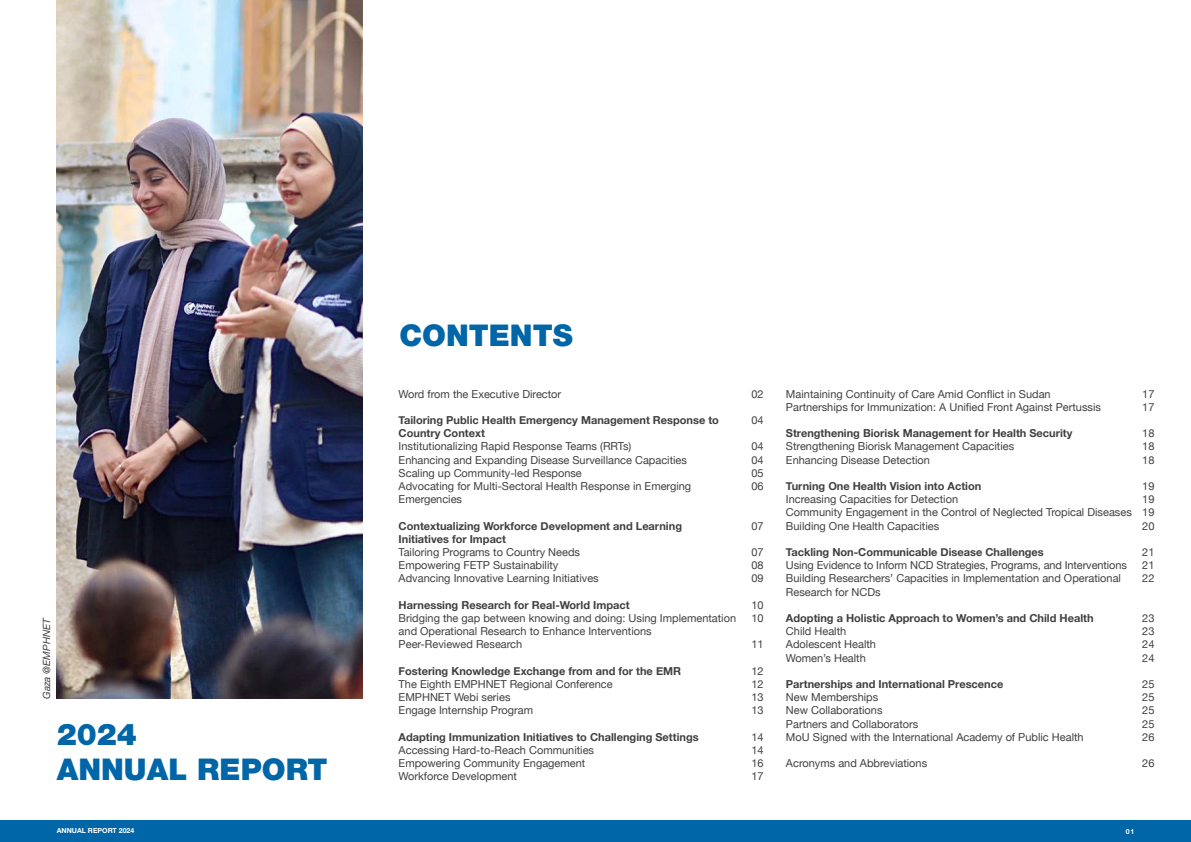
<style>
.page{position:relative;width:1191px;height:842px;background:#fff}
.page>*{position:absolute;margin:0;border:0;box-sizing:border-box;transform-origin:0 0}
.t1{font:900 30px/35px "Helvetica Neue LT Pro";color:#0066a8}
.t2{font:11px/13.2px "Helvetica Neue";color:#404040}
.t3{font:700 11px/13.2px "Helvetica Neue";color:#404040}
.t4{font:italic 10px "Helvetica Neue LT Pro";color:#404040}
.t5{font:700 7px "Helvetica Neue LT Pro";color:#fff}
</style>
<div class="page">
<div style="left:0;top:820px;width:1191px;height:22px;background:#0066a8"></div>
<img style="left:57px;top:0;width:306px;height:699px">
<p class="t4" style="left:41px;top:699px;width:83px;rotate:-90deg">Gaza @EMPHNET</p>
<h1 class="t1" style="left:57px;top:717px;width:272px">2024<br>ANNUAL REPORT</h1>
<h1 class="t1" style="left:399px;top:317px;width:175px">CONTENTS</h1>
<p class="t2" style="left:399px;top:388px;width:164px">Word from the Executive Director</p>
<p class="t3" style="left:399px;top:414px;width:322px">Tailoring Public Health Emergency Management Response to<br>Country Context</p>
<p class="t2" style="left:399px;top:440px;width:294px">Institutionalizing Rapid Response Teams (RRTs)<br>Enhancing and Expanding Disease Surveillance Capacities Scaling up Community-led Response<br>Advocating for Multi-Sectoral Health Response in Emerging Emergencies</p>
<p class="t3" style="left:399px;top:519px;width:285px">Contextualizing Workforce Development and Learning<br>Initiatives for Impact</p>
<p class="t2" style="left:399px;top:546px;width:202px">Tailoring Programs to Country Needs<br>Empowering FETP Sustainability<br>Advancing Innovative Learning Initiatives</p>
<p class="t3" style="left:399px;top:598px;width:232px">Harnessing Research for Real-World Impact</p>
<p class="t2" style="left:399px;top:612px;width:339px">Bridging the gap between knowing and doing: Using Implementation and Operational Research to Enhance Interventions<br>Peer-Reviewed Research</p>
<p class="t3" style="left:399px;top:664px;width:284px">Fostering Knowledge Exchange from and for the EMR</p>
<p class="t2" style="left:399px;top:678px;width:215px">The Eighth EMPHNET Regional Conference<br>EMPHNET Webi series<br>Engage Internship Program</p>
<p class="t3" style="left:399px;top:730px;width:301px">Adapting Immunization Initiatives to Challenging Settings</p>
<p class="t2" style="left:399px;top:744px;width:197px">Accessing Hard-to-Reach Communities<br>Empowering Community Engagement<br>Workforce Development</p>
<p class="t2" style="left:751px;top:388px;width:14px">02</p>
<p class="t2" style="left:751px;top:414px;width:14px">04</p>
<p class="t2" style="left:751px;top:440px;width:14px;text-align:justify">04<br>04<br>05<br>06</p>
<p class="t2" style="left:751px;top:520px;width:14px">07</p>
<p class="t2" style="left:751px;top:546px;width:14px;text-align:justify">07<br>08<br>09</p>
<p class="t2" style="left:751px;top:599px;width:14px">10<br>10</p>
<p class="t2" style="left:751px;top:638px;width:14px">11</p>
<p class="t2" style="left:751px;top:665px;width:14px;text-align:justify">12<br>12<br>13<br>13</p>
<p class="t2" style="left:751px;top:731px;width:14px;text-align:justify">14<br>14<br>16<br>17</p>
<p class="t2" style="left:786px;top:388px;width:316px">Maintaining Continuity of Care Amid Conflict in Sudan<br>Partnerships for Immunization: A Unified Front Against Pertussis</p>
<p class="t3" style="left:786px;top:427px;width:288px">Strengthening Biorisk Management for Health Security</p>
<p class="t2" style="left:786px;top:440px;width:230px">Strengthening Biorisk Management Capacities<br>Enhancing Disease Detection</p>
<p class="t3" style="left:786px;top:480px;width:197px">Turning One Health Vision into Action</p>
<p class="t2" style="left:786px;top:493px;width:347px">Increasing Capacities for Detection<br>Community Engagement in the Control of Neglected Tropical Diseases<br>Building One Health Capacities</p>
<p class="t3" style="left:786px;top:546px;width:259px">Tackling Non-Communicable Disease Challenges</p>
<p class="t2" style="left:786px;top:559px;width:342px">Using Evidence to Inform NCD Strategies, Programs, and Interventions<br>Building Researchers’ Capacities in Implementation and Operational<br>Research for NCDs</p>
<p class="t3" style="left:786px;top:612px;width:309px">Adopting a Holistic Approach to Women’s and Child Health</p>
<p class="t2" style="left:786px;top:625px;width:92px">Child Health<br>Adolescent Health<br>Women’s Health</p>
<p class="t3" style="left:786px;top:678px;width:219px">Partnerships and International Prescence</p>
<p class="t2" style="left:786px;top:691px;width:299px">New Memberships<br>New Collaborations<br>Partners and Collaborators<br>MoU Signed with the International Academy of Public Health</p>
<p class="t2" style="left:786px;top:757px;width:143px">Acronyms and Abbreviations</p>
<p class="t2" style="left:1142px;top:388px;width:14px">17<br>17</p>
<p class="t2" style="left:1142px;top:427px;width:14px;text-align:justify">18<br>18<br>18</p>
<p class="t2" style="left:1142px;top:480px;width:14px;text-align:justify">19<br>19<br>19<br>20</p>
<p class="t2" style="left:1142px;top:546px;width:14px;text-align:justify">21<br>21<br>22</p>
<p class="t2" style="left:1142px;top:612px;width:14px;text-align:justify">23<br>23<br>24<br>24</p>
<p class="t2" style="left:1142px;top:678px;width:14px;text-align:justify">25<br>25<br>25<br>25<br>26</p>
<p class="t2" style="left:1142px;top:757px;width:14px">26</p>
<p class="t5" style="left:57px;top:826px;width:79px">ANNUAL REPORT 2024</p>
<p class="t5" style="left:1125px;top:827px;width:10px">01</p>
</div>
